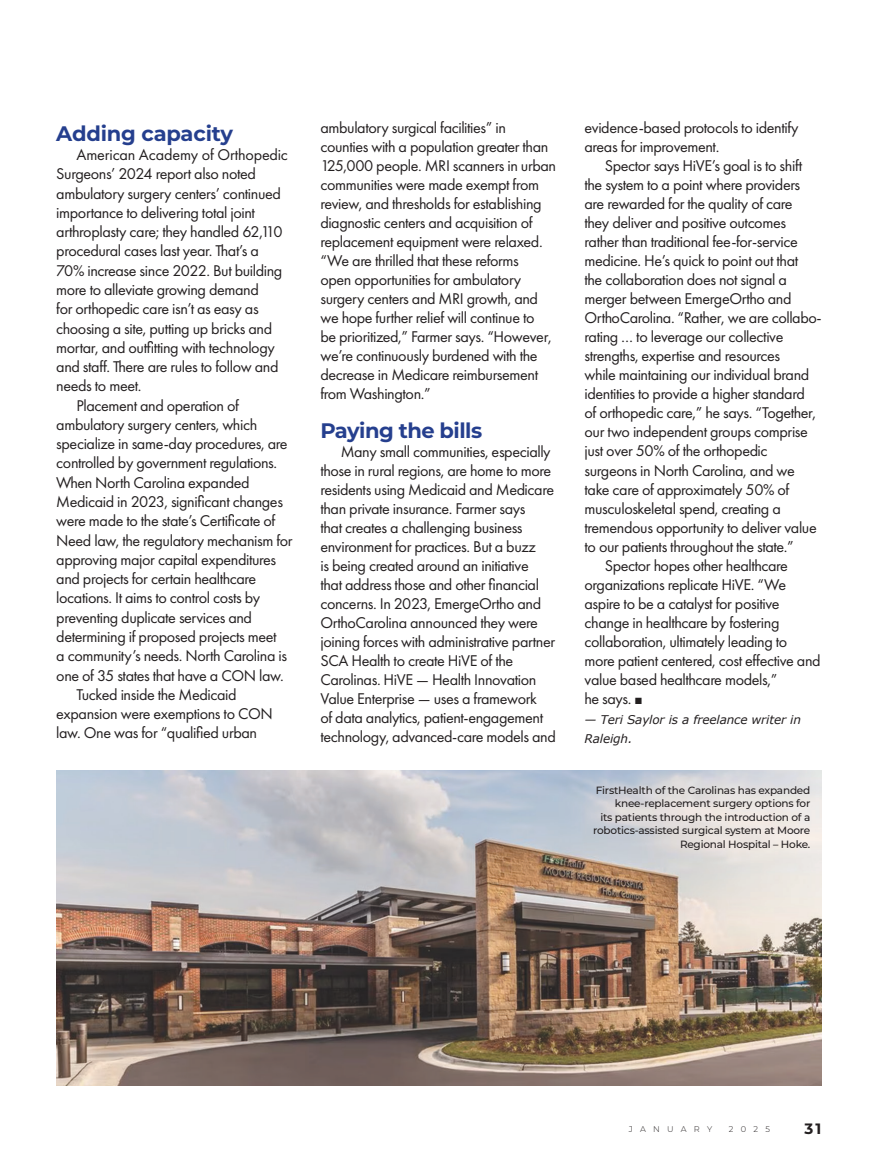
<style>
.page{position:relative;width:878px;height:1175px;background:#fff}
.page>*{position:absolute;margin:0;border:0;box-sizing:border-box;transform-origin:0 0}
.t1{font:700 21px "Montserrat";letter-spacing:-.02em;color:#253f8e}
.t2{font:16.2px/19px "Futura PT";letter-spacing:-.025em;color:#231f20}
.t3{font:700 15px "Montserrat";color:#231f20}
.t4{font:italic 12px/19px "Verdana";letter-spacing:-.01em;color:#231f20}
.t5{font:500 10.5px/13.5px "Montserrat";letter-spacing:-.02em;color:#231f20;text-align:right}
.t6{font:300 8.25px "Montserrat";letter-spacing:.88em;color:#231f20}
.s1{font-family:"Arial";font-size:13.5px}
</style>
<div class="page">
<img style="left:57px;top:770px;width:764px;height:315px">
<p class="t1" style="left:56px;top:118px;width:178px">Adding capacity</p>
<p class="t2" style="left:77px;top:145px;width:213px">American Academy of Orthopedic</p>
<p class="t2" style="left:56px;top:164px;width:201px">Surgeons’ 2024 report also noted</p>
<p class="t2" style="left:56px;top:183px;width:226px">ambulatory surgery centers’ continued</p>
<p class="t2" style="left:56px;top:203px;width:200px">importance to delivering total joint</p>
<p class="t2" style="left:56px;top:222px;width:228px">arthroplasty care; they handled 62,110</p>
<p class="t2" style="left:56px;top:241px;width:204px">procedural cases last year. That’s a</p>
<p class="t2" style="left:56px;top:261px;width:227px">70% increase since 2022. But building</p>
<p class="t2" style="left:56px;top:280px;width:204px">more to alleviate growing demand</p>
<p class="t2" style="left:56px;top:299px;width:204px">for orthopedic care isn’t as easy as</p>
<p class="t2" style="left:56px;top:318px;width:217px">choosing a site, putting up bricks and</p>
<p class="t2" style="left:56px;top:338px;width:220px">mortar, and outfitting with technology</p>
<p class="t2" style="left:56px;top:357px;width:224px">and staff. There are rules to follow and</p>
<p class="t2" style="left:56px;top:376px;width:87px">needs to meet.</p>
<p class="t2" style="left:77px;top:395px;width:164px">Placement and operation of</p>
<p class="t2" style="left:56px;top:415px;width:202px">ambulatory surgery centers, which</p>
<p class="t2" style="left:56px;top:434px;width:233px">specialize in same-day procedures, are</p>
<p class="t2" style="left:56px;top:453px;width:222px">controlled by government regulations.</p>
<p class="t2" style="left:56px;top:473px;width:195px">When North Carolina expanded</p>
<p class="t2" style="left:56px;top:492px;width:228px">Medicaid in 2023, significant changes</p>
<p class="t2" style="left:56px;top:511px;width:220px">were made to the state’s Certificate of</p>
<p class="t2" style="left:56px;top:530px;width:238px">Need law, the regulatory mechanism for</p>
<p class="t2" style="left:56px;top:550px;width:221px">approving major capital expenditures</p>
<p class="t2" style="left:56px;top:569px;width:201px">and projects for certain healthcare</p>
<p class="t2" style="left:56px;top:588px;width:205px">locations. It aims to control costs by</p>
<p class="t2" style="left:56px;top:607px;width:197px">preventing duplicate services and</p>
<p class="t2" style="left:56px;top:627px;width:222px">determining if proposed projects meet</p>
<p class="t2" style="left:56px;top:646px;width:232px">a community’s needs. North Carolina is</p>
<p class="t2" style="left:56px;top:665px;width:229px">one of 35 states that have a CON law.</p>
<p class="t2" style="left:77px;top:684px;width:161px">Tucked inside the Medicaid</p>
<p class="t2" style="left:56px;top:704px;width:218px">expansion were exemptions to CON</p>
<p class="t2" style="left:56px;top:723px;width:202px">law. One was for “qualified urban</p>
<p class="t2" style="left:320px;top:117px;width:237px">ambulatory surgical facilities” in counties with a population greater than 125,000 people. MRI scanners in urban communities were made exempt from review, and thresholds for establishing diagnostic centers and acquisition of replacement equipment were relaxed. “We are thrilled that these reforms<br>open opportunities for ambulatory surgery centers and MRI growth, and we hope further relief will continue to<br>be prioritized,” Farmer says. “However, we’re continuously burdened with the decrease in Medicare reimbursement from Washington.”</p>
<p class="t1" style="left:320px;top:415px;width:163px">Paying the bills</p>
<p class="t2" style="left:320px;top:441px;width:237px;text-indent:20px">Many small communities, especially those in rural regions, are home to more residents using Medicaid and Medicare than private insurance. Farmer says<br>that creates a challenging business environment for practices. But a buzz<br>is being created around an initiative<br>that address those and other financial concerns. In 2023, EmergeOrtho and OrthoCarolina announced they were joining forces with administrative partner SCA Health to create HiVE of the Carolinas. HiVE — Health Innovation Value Enterprise — uses a framework<br>of data analytics, patient-engagement technology, advanced-care models and</p>
<p class="t2" style="left:584px;top:118px;width:215px">evidence-based protocols to identify areas for improvement.</p>
<p class="t2" style="left:604px;top:156px;width:199px">Spector says HiVE’s goal is to shift</p>
<p class="t2" style="left:584px;top:175px;width:217px">the system to a point where providers</p>
<p class="t2" style="left:584px;top:194px;width:210px">are rewarded for the quality of care</p>
<p class="t2" style="left:584px;top:213px;width:203px">they deliver and positive outcomes</p>
<p class="t2" style="left:584px;top:232px;width:215px">rather than traditional fee-for-service</p>
<p class="t2" style="left:584px;top:251px;width:215px">medicine. He’s quick to point out that</p>
<p class="t2" style="left:584px;top:270px;width:204px">the collaboration does not signal a</p>
<p class="t2" style="left:584px;top:289px;width:208px">merger between EmergeOrtho and</p>
<p class="t2" style="left:584px;top:308px;width:239px">OrthoCarolina. “Rather, we are collabo-</p>
<p class="t2" style="left:584px;top:327px;width:200px">rating … to leverage our collective</p>
<p class="t2" style="left:584px;top:346px;width:197px">strengths, expertise and resources</p>
<p class="t2" style="left:584px;top:365px;width:226px">while maintaining our individual brand</p>
<p class="t2" style="left:584px;top:384px;width:222px">identities to provide a higher standard</p>
<p class="t2" style="left:584px;top:403px;width:233px">of orthopedic care,” he says. “Together,</p>
<p class="t2" style="left:584px;top:422px;width:225px">our two independent groups comprise</p>
<p class="t2" style="left:584px;top:441px;width:184px">just over 50% of the orthopedic</p>
<p class="t2" style="left:584px;top:460px;width:212px">surgeons in North Carolina, and we</p>
<p class="t2" style="left:584px;top:479px;width:206px">take care of approximately 50% of</p>
<p class="t2" style="left:584px;top:498px;width:198px">musculoskeletal spend, creating a</p>
<p class="t2" style="left:584px;top:517px;width:234px">tremendous opportunity to deliver value</p>
<p class="t2" style="left:584px;top:537px;width:211px">to our patients throughout the state.”</p>
<p class="t2" style="left:604px;top:556px;width:185px">Spector hopes other healthcare</p>
<p class="t2" style="left:584px;top:575px;width:203px">organizations replicate HiVE. “We</p>
<p class="t2" style="left:584px;top:594px;width:196px">aspire to be a catalyst for positive</p>
<p class="t2" style="left:584px;top:613px;width:196px">change in healthcare by fostering</p>
<p class="t2" style="left:584px;top:632px;width:204px">collaboration, ultimately leading to</p>
<p class="t2" style="left:584px;top:651px;width:237px">more patient centered, cost effective and</p>
<p class="t2" style="left:584px;top:670px;width:194px">value based healthcare models,”</p>
<p class="t2" style="left:584px;top:689px;width:59px">he says. <span class="s1">■</span></p>
<p class="t4" style="left:584px;top:709px;width:218px">— Teri Saylor is a freelance writer in<br>Raleigh.</p>
<p class="t5" style="left:593px;top:782px;width:219px">FirstHealth of the Carolinas has expanded knee-replacement surgery options for<br>its patients through the introduction of a robotics-assisted surgical system at Moore Regional Hospital – Hoke.</p>
<p class="t6" style="left:629px;top:1123px;width:85px">JANUARY</p>
<p class="t6" style="left:728px;top:1123px;width:43px">2025</p>
<p class="t3" style="left:804px;top:1117px;width:19px">31</p>
</div>
